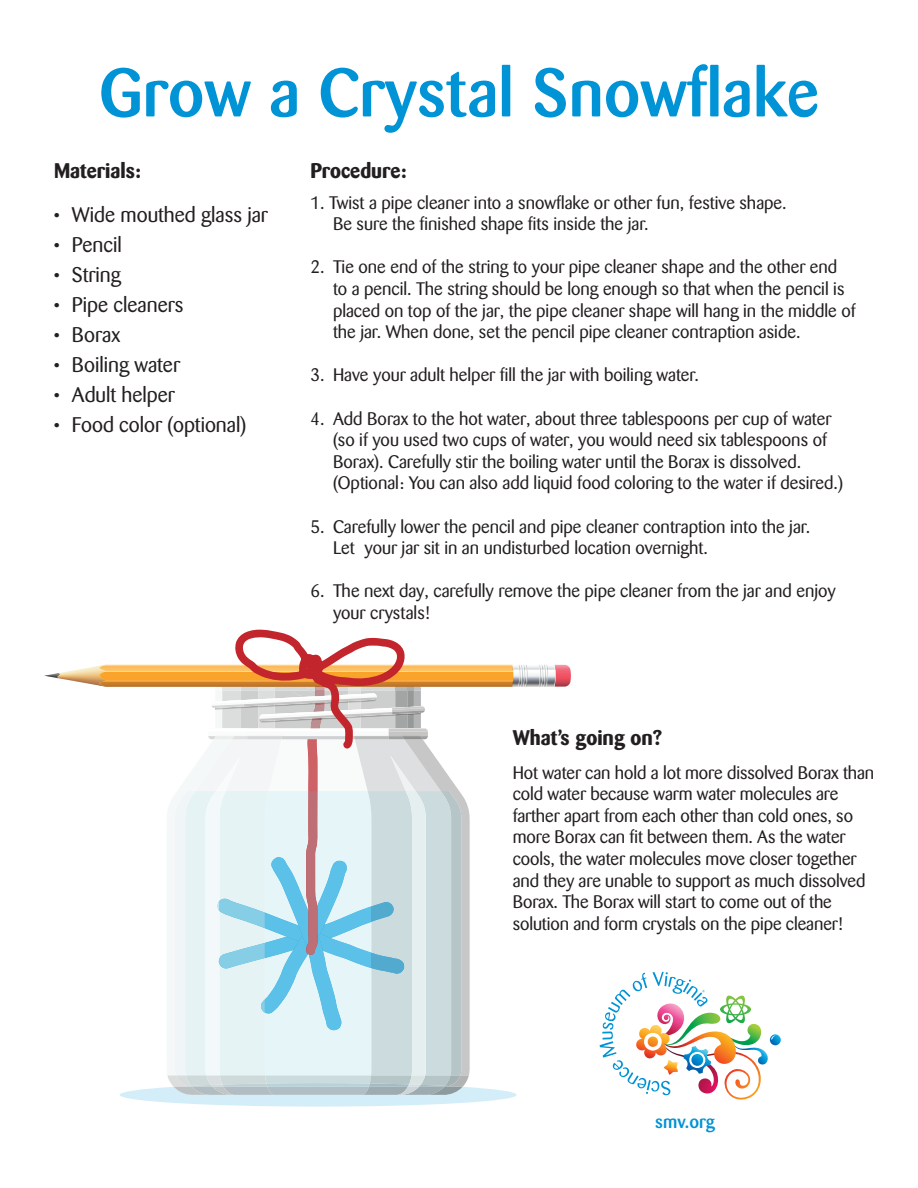
<style>
.page{position:relative;width:918px;height:1188px;background:#fff}
.page>*{position:absolute;margin:0;border:0;box-sizing:border-box;transform-origin:0 0}
.t1{font:500 67.5px "Barmeno BQ";color:#0093d5}
.t2{font:21px "Barmeno BQ";color:#231f20}
.t3{font:700 21px "Barmeno BQ";color:#231f20}
.t4{font:18px/21.6px "Barmeno BQ";color:#231f20}
.t5{font:500 18px "Barmeno BQ";color:#0093d5}
</style>
<div class="page">
<svg style="left:44px;top:630px;width:527px;height:477px"></svg>
<svg style="left:599px;top:971px;width:182px;height:129px"></svg>
<h1 class="t1" style="left:99px;top:53px;width:722px">Grow a Crystal Snowflake</h1>
<p class="t3" style="left:54px;top:158px;width:89px">Materials:</p>
<p class="t2" style="left:54px;top:202px;width:215px">• Wide mouthed glass jar</p>
<p class="t2" style="left:54px;top:232px;width:69px">• Pencil</p>
<p class="t2" style="left:54px;top:262px;width:68px">• String</p>
<p class="t2" style="left:54px;top:292px;width:131px">• Pipe cleaners</p>
<p class="t2" style="left:54px;top:322px;width:68px">• Borax</p>
<p class="t2" style="left:54px;top:352px;width:128px">• Boiling water</p>
<p class="t2" style="left:54px;top:382px;width:122px">• Adult helper</p>
<p class="t2" style="left:54px;top:412px;width:194px">• Food color (optional)</p>
<p class="t3" style="left:310px;top:158px;width:98px">Procedure:</p>
<p class="t4" style="left:333px;top:192px;width:455px;text-indent:-22px">1. Twist a pipe cleaner into a snowflake or other fun, festive shape.<br>Be sure the finished shape fits inside the jar.</p>
<p class="t4" style="left:333px;top:257px;width:524px;text-indent:-22px">2. Tie one end of the string to your pipe cleaner shape and the other end to a pencil. The string should be long enough so that when the pencil is placed on top of the jar, the pipe cleaner shape will hang in the middle of the jar. When done, set the pencil pipe cleaner contraption aside.</p>
<p class="t4" style="left:310px;top:365px;width:390px">3. Have your adult helper fill the jar with boiling water.</p>
<p class="t4" style="left:333px;top:408px;width:512px;text-indent:-22px">4. Add Borax to the hot water, about three tablespoons per cup of water (so if you used two cups of water, you would need six tablespoons of Borax). Carefully stir the boiling water until the Borax is dissolved. (Optional: You can also add liquid food coloring to the water if desired.)</p>
<p class="t4" style="left:333px;top:516px;width:479px;text-indent:-22px">5. Carefully lower the pencil and pipe cleaner contraption into the jar.<br>Let your jar sit in an undisturbed location overnight.</p>
<p class="t4" style="left:333px;top:581px;width:504px;text-indent:-22px">6. The next day, carefully remove the pipe cleaner from the jar and enjoy your crystals!</p>
<p class="t3" style="left:513px;top:725px;width:151px">What’s going on?</p>
<p class="t4" style="left:513px;top:762px;width:363px">Hot water can hold a lot more dissolved Borax than cold water because warm water molecules are farther apart from each other than cold ones, so more Borax can fit between them. As the water cools, the water molecules move closer together and they are unable to support as much dissolved Borax. The Borax will start to come out of the solution and form crystals on the pipe cleaner!</p>
<p class="t5" style="left:655px;top:1111px;width:61px">smv.org</p>
</div>
